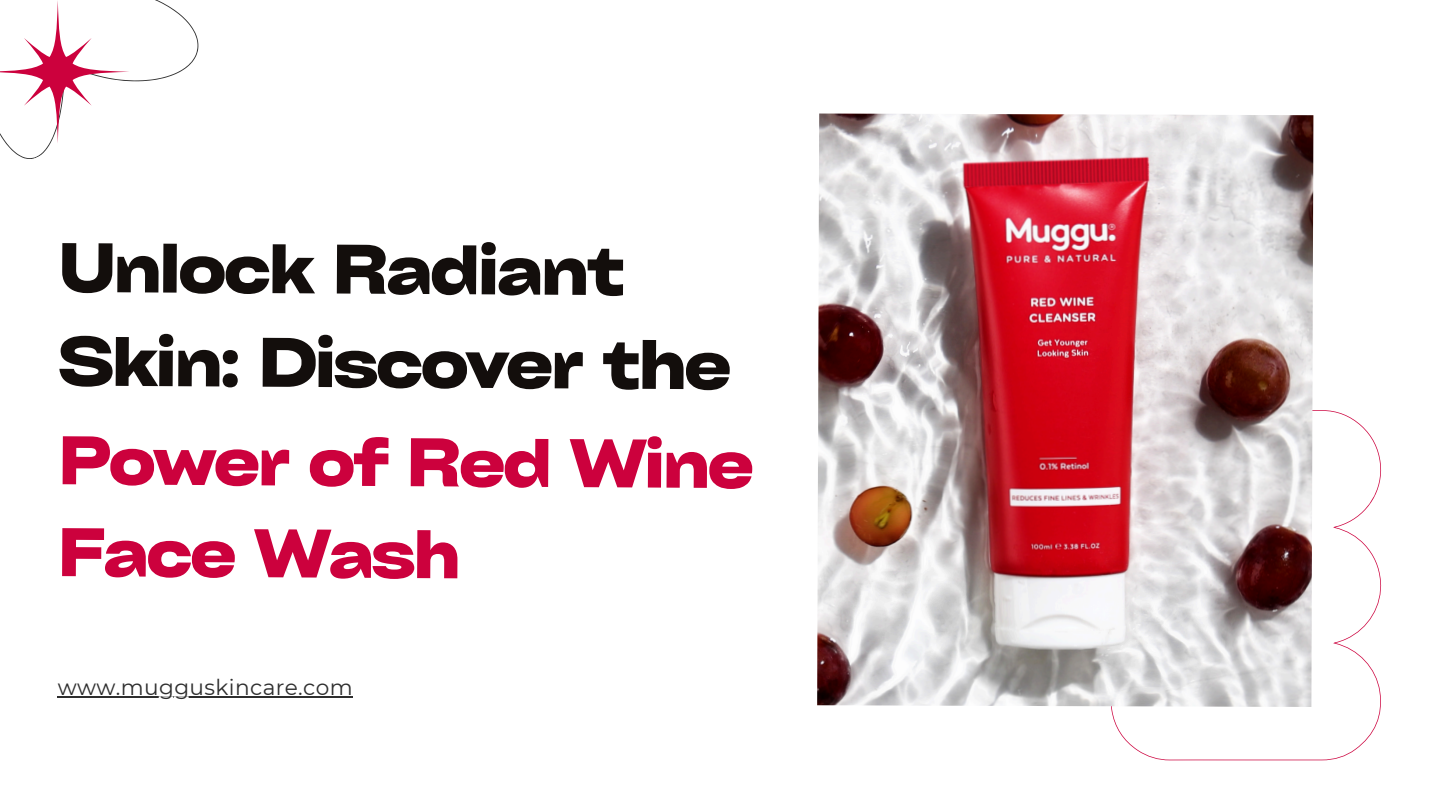
<style>
.page{position:relative;width:1440px;height:810px;background:#fff}
.page>*{position:absolute;margin:0;border:0;box-sizing:border-box;transform-origin:0 0}
.t1{font:700 expanded 66.9px/93.7px "Cy Grotesk";letter-spacing:-.045em;color:#130e0c}
.t2{font:700 expanded 65.7px/91px "Cy Grotesk";letter-spacing:-.045em;color:#cc013d}
.t3{font:21.6px "Montserrat";letter-spacing:.015em;color:#2e2e2e}
</style>
<div class="page">
<svg style="left:1111px;top:410px;width:271px;height:350px"></svg>
<img style="left:817px;top:114px;width:496px;height:593px">
<svg style="left:0;top:0;width:199px;height:159px"></svg>
<hr style="left:58px;top:697px;width:295px;height:1px;background:#2e2e2e">
<p class="t1" style="left:58px;top:220px;width:675px">Unlock Radiant<br>Skin: Discover the</p>
<p class="t2" style="left:58px;top:414px;width:698px">Power of Red Wine<br>Face Wash</p>
<h1 class="t3" style="left:58px;top:674px;width:296px">www.mugguskincare.com</h1>
</div>
